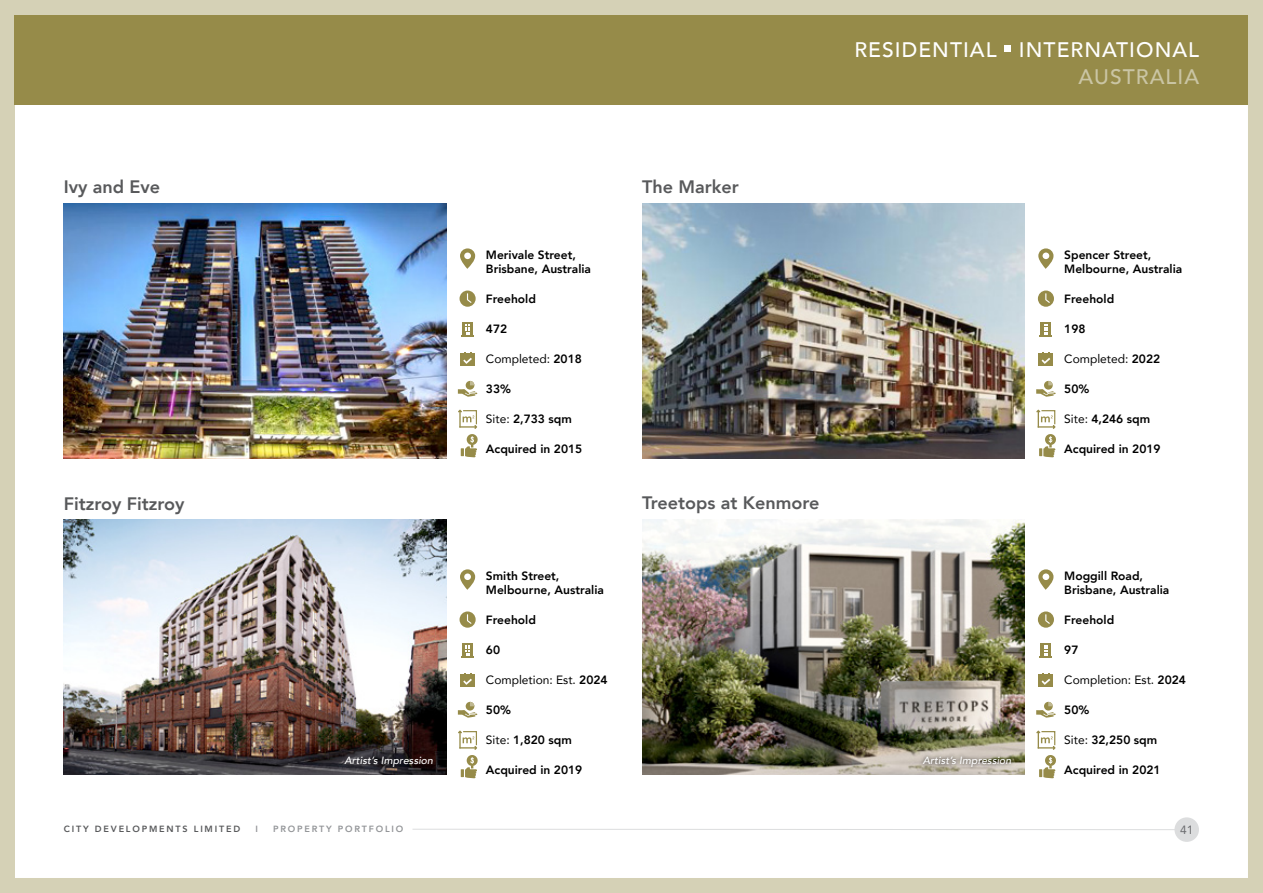
<style>
.page{position:relative;width:1263px;height:893px;background:#fff}
.page>*{position:absolute;margin:0;border:0;box-sizing:border-box;transform-origin:0 0}
.t1{font:500 21px "Avenir";letter-spacing:.05em;color:#fff}
.t2{font:500 21px "Avenir";letter-spacing:.05em;color:#cac5a4}
.t3{font:800 18px "Avenir";color:#58595b}
.t4{font:800 12px/14.4px "Avenir";color:#000}
.t5{font:12px "Avenir";color:#000}
.t6{font:12px "Avenir";color:#6d6e71}
.t7{font:italic 500 10.5px "Avenir";letter-spacing:.005em;color:#fff}
.t8{font:800 9px "Avenir";letter-spacing:.2em;color:#58595b}
.t9{font:800 9px "Avenir";letter-spacing:.2em;color:#939598}
.s1{font-weight:800}
.s2{font-weight:400}
</style>
<div class="page">
<div style="left:0;top:0;width:1263px;height:893px;border:15px solid #d5d1b6"></div>
<div style="left:15px;top:15px;width:1233px;height:89px;background:#968b49"></div>
<svg style="left:1005px;top:45px;width:6px;height:6px"></svg>
<div style="left:459px;top:291px;width:17px;height:16px;background:#968b49;border-radius:50%"></div>
<svg style="left:467px;top:293px;width:4px;height:10px"></svg>
<svg style="left:460px;top:248px;width:15px;height:21px"></svg>
<div style="left:464px;top:253px;width:7px;height:6px;background:#fff;border-radius:50%"></div>
<div style="left:462px;top:322px;width:11px;height:14px;background:#968b49"></div>
<svg style="left:461px;top:324px;width:13px;height:13px"></svg>
<div style="left:460px;top:356px;width:15px;height:10px;background:#968b49"></div>
<svg style="left:460px;top:352px;width:15px;height:12px"></svg>
<svg style="left:458px;top:381px;width:19px;height:16px"></svg>
<svg style="left:458px;top:409px;width:20px;height:48px"></svg>
<div style="left:1038px;top:291px;width:16px;height:16px;background:#968b49;border-radius:50%"></div>
<svg style="left:1045px;top:293px;width:5px;height:10px"></svg>
<svg style="left:1038px;top:248px;width:15px;height:21px"></svg>
<div style="left:1042px;top:253px;width:7px;height:6px;background:#fff;border-radius:50%"></div>
<div style="left:1041px;top:322px;width:10px;height:14px;background:#968b49"></div>
<svg style="left:1039px;top:324px;width:13px;height:13px"></svg>
<div style="left:1039px;top:356px;width:14px;height:10px;background:#968b49"></div>
<svg style="left:1039px;top:352px;width:14px;height:12px"></svg>
<svg style="left:1036px;top:381px;width:20px;height:16px"></svg>
<svg style="left:1036px;top:409px;width:20px;height:48px"></svg>
<img style="left:642px;top:203px;width:383px;height:255px">
<img style="left:64px;top:203px;width:382px;height:255px">
<svg style="left:412px;top:828px;width:762px;height:2px"></svg>
<div style="left:1174px;top:817px;width:25px;height:25px;background:#dcddde;border-radius:50%"></div>
<div style="left:1038px;top:611px;width:16px;height:17px;background:#968b49;border-radius:50%"></div>
<svg style="left:1045px;top:614px;width:5px;height:10px"></svg>
<svg style="left:1038px;top:569px;width:15px;height:21px"></svg>
<div style="left:1042px;top:573px;width:7px;height:7px;background:#fff;border-radius:50%"></div>
<div style="left:1041px;top:643px;width:10px;height:14px;background:#968b49"></div>
<svg style="left:1039px;top:645px;width:13px;height:13px"></svg>
<div style="left:1039px;top:677px;width:14px;height:10px;background:#968b49"></div>
<svg style="left:1039px;top:673px;width:14px;height:12px"></svg>
<svg style="left:1036px;top:702px;width:20px;height:16px"></svg>
<svg style="left:1036px;top:730px;width:20px;height:48px"></svg>
<img style="left:642px;top:519px;width:383px;height:255px">
<div style="left:919px;top:752px;width:96px;height:19px;background:#000;opacity:.75"></div>
<svg style="left:459px;top:611px;width:17px;height:17px"></svg>
<svg style="left:467px;top:614px;width:4px;height:10px"></svg>
<svg style="left:460px;top:569px;width:15px;height:21px"></svg>
<div style="left:464px;top:573px;width:7px;height:7px;background:#fff;border-radius:50%"></div>
<div style="left:462px;top:643px;width:11px;height:14px;background:#968b49"></div>
<svg style="left:461px;top:645px;width:13px;height:13px"></svg>
<div style="left:460px;top:677px;width:15px;height:10px;background:#968b49"></div>
<svg style="left:460px;top:673px;width:15px;height:12px"></svg>
<svg style="left:458px;top:702px;width:19px;height:16px"></svg>
<svg style="left:458px;top:730px;width:20px;height:48px"></svg>
<img style="left:64px;top:520px;width:382px;height:255px">
<h1 class="t1" style="left:854px;top:32px;width:346px">RESIDENTIAL INTERNATIONAL</h1>
<h1 class="t2" style="left:1078px;top:59px;width:122px">AUSTRALIA</h1>
<h2 class="t3" style="left:64px;top:173px;width:98px">Ivy and Eve</h2>
<h2 class="t3" style="left:642px;top:173px;width:98px">The Marker</h2>
<h2 class="t3" style="left:64px;top:490px;width:122px">Fitzroy Fitzroy</h2>
<p class="t7" style="left:344px;top:754px;width:90px">Artist’s Impression</p>
<p class="t4" style="left:486px;top:247px;width:107px">Merivale Street,<br>Brisbane, Australia</p>
<p class="t4" style="left:486px;top:292px;width:52px">Freehold</p>
<p class="t4" style="left:486px;top:322px;width:23px">472</p>
<p class="t5" style="left:486px;top:349px;width:97px">Completed: <span class="s1">2018</span></p>
<p class="t4" style="left:486px;top:382px;width:27px">33%</p>
<p class="t4" style="left:486px;top:412px;width:87px"><span class="s2">Site:</span> 2,733 sqm</p>
<p class="t4" style="left:486px;top:442px;width:98px">Acquired in 2015</p>
<p class="t4" style="left:486px;top:568px;width:120px">Smith Street,<br>Melbourne, Australia</p>
<p class="t4" style="left:486px;top:613px;width:52px">Freehold</p>
<p class="t4" style="left:486px;top:643px;width:16px">60</p>
<p class="t5" style="left:486px;top:670px;width:123px">Completion: Est. <span class="s1">2024</span></p>
<p class="t4" style="left:486px;top:703px;width:27px">50%</p>
<p class="t4" style="left:486px;top:733px;width:87px"><span class="s2">Site:</span> 1,820 sqm</p>
<p class="t4" style="left:486px;top:763px;width:98px">Acquired in 2019</p>
<h2 class="t3" style="left:642px;top:489px;width:179px">Treetops at Kenmore</h2>
<p class="t7" style="left:923px;top:754px;width:90px">Artist’s Impression</p>
<p class="t4" style="left:1064px;top:247px;width:120px">Spencer Street,<br>Melbourne, Australia</p>
<p class="t4" style="left:1064px;top:292px;width:52px">Freehold</p>
<p class="t4" style="left:1064px;top:322px;width:23px">198</p>
<p class="t5" style="left:1064px;top:349px;width:97px">Completed: <span class="s1">2022</span></p>
<p class="t4" style="left:1064px;top:382px;width:27px">50%</p>
<p class="t4" style="left:1064px;top:412px;width:87px"><span class="s2">Site:</span> 4,246 sqm</p>
<p class="t4" style="left:1064px;top:442px;width:98px">Acquired in 2019</p>
<p class="t4" style="left:1064px;top:568px;width:107px">Moggill Road,<br>Brisbane, Australia</p>
<p class="t4" style="left:1064px;top:613px;width:52px">Freehold</p>
<p class="t4" style="left:1064px;top:643px;width:16px">97</p>
<p class="t5" style="left:1064px;top:670px;width:123px">Completion: Est. <span class="s1">2024</span></p>
<p class="t4" style="left:1064px;top:703px;width:27px">50%</p>
<p class="t4" style="left:1064px;top:733px;width:95px"><span class="s2">Site:</span> 32,250 sqm</p>
<p class="t4" style="left:1064px;top:763px;width:98px">Acquired in 2021</p>
<p class="t8" style="left:64px;top:821px;width:178px">CITY DEVELOPMENTS LIMITED</p>
<p class="t9" style="left:255px;top:821px;width:4px">I</p>
<p class="t9" style="left:273px;top:821px;width:132px">PROPERTY PORTFOLIO</p>
<p class="t6" style="left:1180px;top:820px;width:15px">41</p>
</div>
